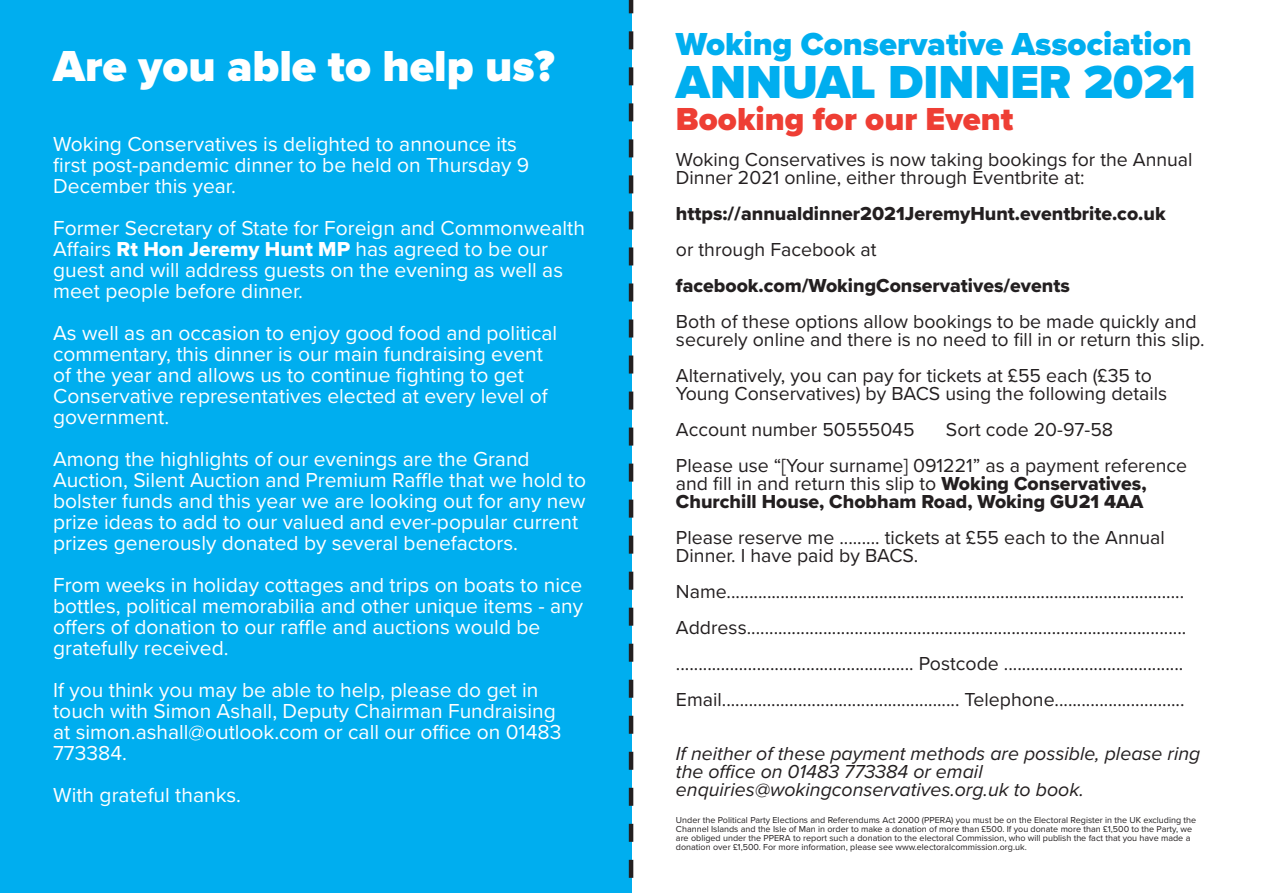
<style>
.page{position:relative;width:1263px;height:893px;background:#fff}
.page>*{position:absolute;margin:0;border:0;box-sizing:border-box;transform-origin:0 0}
.t1{font:900 48px "Proxima Nova";color:#00aeef}
.t2{font:900 45px "Proxima Nova";color:#fff}
.t3{font:900 33px "Proxima Nova";color:#00aeef}
.t4{font:900 33px "Proxima Nova";color:#ee3e34}
.t5{font:21px/21px "Proxima Nova";color:#fff}
.t6{font:19.5px/18px "Proxima Nova";color:#231f20}
.t7{font:italic 19.5px/18px "Proxima Nova";color:#231f20}
.t8{font:19.5px "Proxima Nova Extrabld";color:#231f20}
.t9{font:9px/9px "Proxima Nova";color:#231f20}
.s1{font-family:"Proxima Nova Extrabld"}
</style>
<div class="page">
<div style="left:0;top:0;width:631px;height:893px;background:#00aeef"></div>
<svg style="left:629px;top:0;width:4px;height:893px"></svg>
<p class="t2" style="left:53px;top:32px;width:503px">Are you able to help us?</p>
<p class="t5" style="left:53px;top:133px;width:478px">Woking Conservatives is delighted to announce its first post-pandemic dinner to be held on Thursday 9<br>December this year.</p>
<p class="t5" style="left:53px;top:217px;width:533px">Former Secretary of State for Foreign and Commonwealth Affairs <span class="s1">Rt Hon Jeremy Hunt MP</span> has agreed to be our guest and will address guests on the evening as well as meet people before dinner.</p>
<p class="t5" style="left:53px;top:322px;width:505px">As well as an occasion to enjoy good food and political commentary, this dinner is our main fundraising event of the year and allows us to continue fighting to get Conservative representatives elected at every level of government.</p>
<p class="t5" style="left:53px;top:448px;width:534px">Among the highlights of our evenings are the Grand Auction, Silent Auction and Premium Raffle that we hold to bolster funds and this year we are looking out for any new prize ideas to add to our valued and ever-popular current prizes generously donated by several benefactors.</p>
<p class="t5" style="left:53px;top:574px;width:531px">From weeks in holiday cottages and trips on boats to nice bottles, political memorabilia and other unique items - any offers of donation to our raffle and auctions would be gratefully received.</p>
<p class="t5" style="left:53px;top:679px;width:510px">If you think you may be able to help, please do get in touch with Simon Ashall, Deputy Chairman Fundraising at simon.ashall@outlook.com or call our office on 01483<br>773384.</p>
<p class="t5" style="left:53px;top:784px;width:189px">With grateful thanks.</p>
<p class="t3" style="left:676px;top:19px;width:517px">Woking Conservative Association</p>
<p class="t1" style="left:676px;top:46px;width:521px">ANNUAL DINNER 2021</p>
<p class="t4" style="left:676px;top:95px;width:339px">Booking for our Event</p>
<p class="t6" style="left:676px;top:150px;width:518px">Woking Conservatives is now taking bookings for the Annual<br>Dinner 2021 online, either through Eventbrite at:</p>
<p class="t8" style="left:676px;top:199px;width:491px">https://annualdinner2021JeremyHunt.eventbrite.co.uk</p>
<p class="t6" style="left:676px;top:240px;width:202px">or through Facebook at</p>
<p class="t8" style="left:676px;top:271px;width:395px">facebook.com/WokingConservatives/events</p>
<p class="t6" style="left:676px;top:312px;width:530px">Both of these options allow bookings to be made quickly and securely online and there is no need to fill in or return this slip.</p>
<p class="t6" style="left:676px;top:366px;width:493px">Alternatively, you can pay for tickets at £55 each (£35 to<br>Young Conservatives) by BACS using the following details</p>
<p class="t6" style="left:676px;top:420px;width:240px">Account number 50555045</p>
<p class="t6" style="left:946px;top:420px;width:169px">Sort code 20-97-58</p>
<p class="t6" style="left:676px;top:456px;width:513px">Please use “[Your surname] 091221” as a payment reference and fill in and return this slip to <span class="s1">Woking Conservatives,<br>Churchill House, Chobham Road, Woking GU21 4AA</span></p>
<p class="t6" style="left:676px;top:528px;width:490px">Please reserve me ......... tickets at £55 each to the Annual<br>Dinner. I have paid by BACS.</p>
<p class="t6" style="left:676px;top:582px;width:510px">Name......................................................................................................</p>
<p class="t6" style="left:676px;top:618px;width:512px">Address..................................................................................................</p>
<p class="t6" style="left:676px;top:654px;width:509px">..................................................... Postcode ........................................</p>
<p class="t6" style="left:676px;top:690px;width:510px">Email..................................................... Telephone.............................</p>
<p class="t7" style="left:676px;top:744px;width:526px">If neither of these payment methods are possible, please ring the office on 01483 773384 or email</p>
<p class="t7" style="left:676px;top:780px;width:409px">enquiries@wokingconservatives.org.uk to book.</p>
<p class="t9" style="left:676px;top:815px;width:522px">Under the Political Party Elections and Referendums Act 2000 (PPERA) you must be on the Electoral Register in the UK excluding the Channel Islands and the Isle of Man in order to make a donation of more than £500. If you donate more than £1,500 to the Party, we are obliged under the PPERA to report such a donation to the electoral Commission, who will publish the fact that you have made a donation over £1,500. For more information, please see www.electoralcommission.org.uk.</p>
</div>
